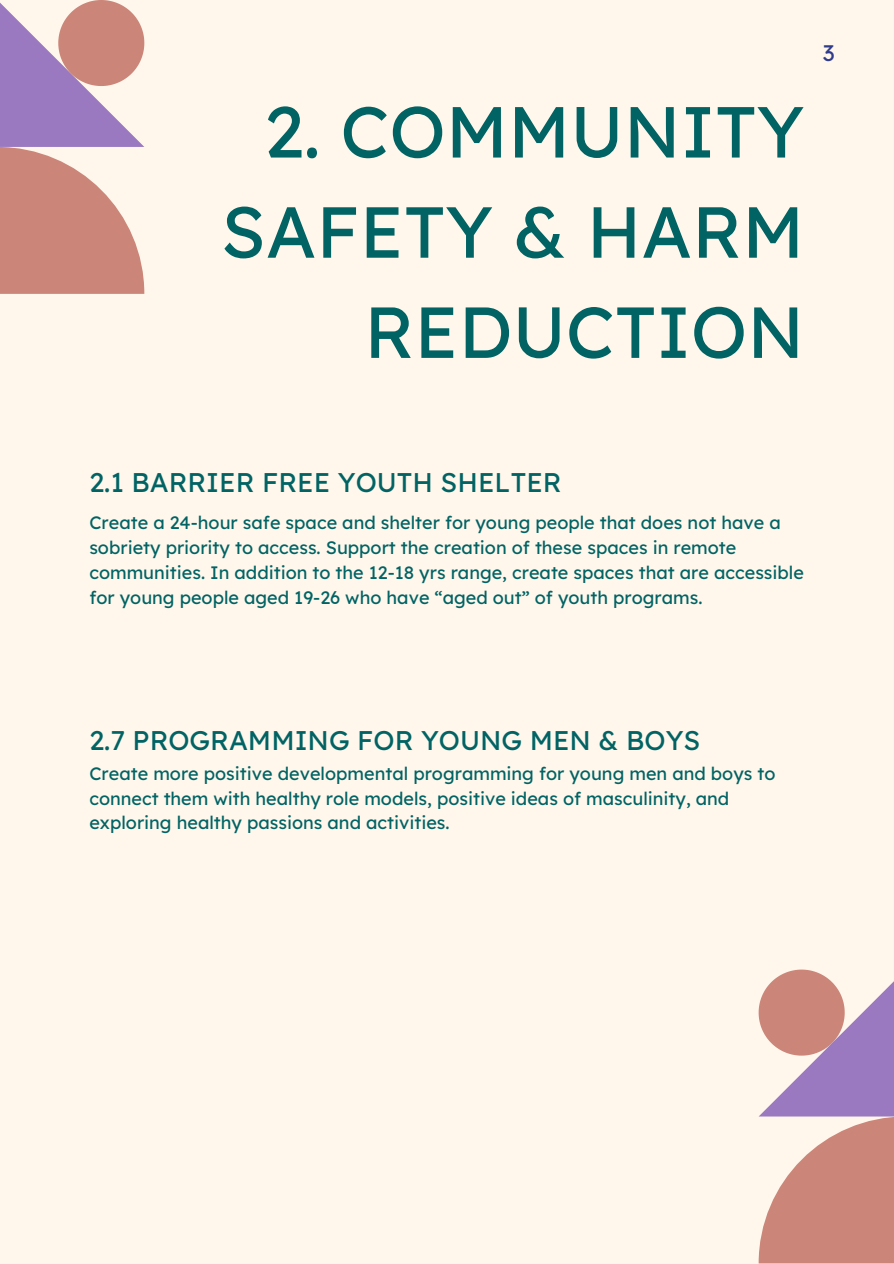
<style>
.page{position:relative;width:894px;height:1264px;background:#fff}
.page>*{position:absolute;margin:0;border:0;box-sizing:border-box;transform-origin:0 0}
.t1{font:72px/100.2px "Lexend Deca";color:#016364;text-align:right}
.t2{font:27px "Lexend Deca";color:#016364}
.t3{font:22.5px "Lexend Deca";color:#303c8b}
.t4{font:18px/24.8px "Lexend Deca";color:#016364}
</style>
<div class="page">
<div style="left:0;top:0;width:893px;height:1263px;background:#fff7ec"></div>
<svg style="left:0;top:0;width:144px;height:294px"></svg>
<svg style="left:758px;top:969px;width:135px;height:294px"></svg>
<p class="t1" style="left:221px;top:80px;width:584px">2. COMMUNITY<br>SAFETY &amp; HARM<br>REDUCTION</p>
<h1 class="t3" style="left:822px;top:39px;width:13px">3</h1>
<p class="t2" style="left:89px;top:465px;width:473px">2.1 BARRIER FREE YOUTH SHELTER</p>
<h2 class="t4" style="left:89px;top:510px;width:716px">Create a 24-hour safe space and shelter for young people that does not have a sobriety priority to access. Support the creation of these spaces in remote communities. In addition to the 12-18 yrs range, create spaces that are accessible for young people aged 19-26 who have “aged out” of youth programs.</h2>
<h2 class="t2" style="left:89px;top:722px;width:612px">2.7 PROGRAMMING FOR YOUNG MEN &amp; BOYS</h2>
<p class="t4" style="left:89px;top:760px;width:687px">Create more positive developmental programming for young men and boys to connect them with healthy role models, positive ideas of masculinity, and exploring healthy passions and activities.</p>
</div>
